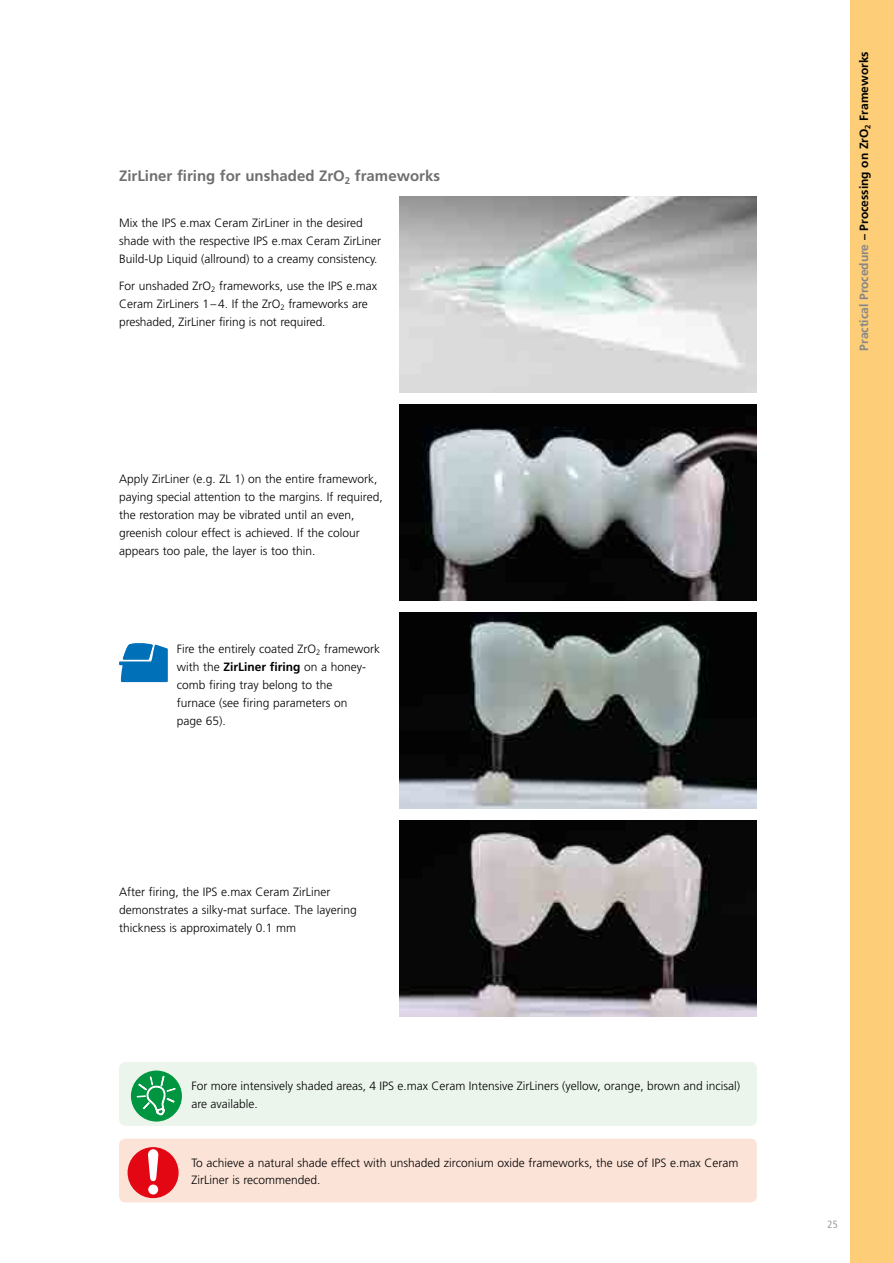
<style>
.page{position:relative;width:893px;height:1263px;background:#fff}
.page>*{position:absolute;margin:0;border:0;box-sizing:border-box;transform-origin:0 0}
.t1{font:700 15px "Frutiger";color:#706f6f}
.t2{font:300 12px/18px "Frutiger";color:#000}
.t3{font:700 12px "Frutiger";color:#000}
.t4{font:condensed 10.5px "Frutiger";color:#9d9d9c}
.s1{font-weight:700}
.s2{color:#878787}
</style>
<div class="page">
<svg style="left:119px;top:643px;width:49px;height:40px;background:#2d8ac5"></svg>
<img style="left:400px;top:196px;width:357px;height:196px">
<img style="left:400px;top:404px;width:357px;height:196px">
<img style="left:400px;top:613px;width:357px;height:195px">
<img style="left:400px;top:821px;width:357px;height:195px">
<div style="left:119px;top:1138px;width:638px;height:64px;background:#fce3d7;border-radius:6px"></div>
<div style="left:128px;top:1147px;width:51px;height:51px;background:#e30613;border-radius:50%"></div>
<div style="left:148px;top:1184px;width:10px;height:10px;background:#fff;border-radius:50%"></div>
<svg style="left:148px;top:1149px;width:11px;height:32px"></svg>
<div style="left:851px;top:0;width:42px;height:1263px;background:#fdce77"></div>
<div style="left:119px;top:1062px;width:638px;height:64px;background:#ebf5ec;border-radius:6px"></div>
<div style="left:131px;top:1070px;width:51px;height:51px;background:#009641;border-radius:50%"></div>
<svg style="left:136px;top:1070px;width:40px;height:69px"></svg>
<p class="t1" style="left:119px;top:167px;width:322px">ZirLiner firing for unshaded ZrO<sub>2</sub> frameworks</p>
<p class="t2" style="left:119px;top:214px;width:264px">Mix the IPS e.max Ceram ZirLiner in the desired shade with the respective IPS e.max Ceram ZirLiner<br>Build-Up Liquid (allround) to a creamy consistency.</p>
<p class="t2" style="left:119px;top:277px;width:260px">For unshaded ZrO<sub>2</sub> frameworks, use the IPS e.max<br>Ceram ZirLiners 1–4. If the ZrO<sub>2</sub> frameworks are preshaded, ZirLiner firing is not required.</p>
<p class="t2" style="left:119px;top:470px;width:265px">Apply ZirLiner (e.g. ZL 1) on the entire framework, paying special attention to the margins. If required, the restoration may be vibrated until an even, greenish colour effect is achieved. If the colour appears too pale, the layer is too thin.</p>
<p class="t2" style="left:177px;top:640px;width:205px">Fire the entirely coated ZrO<sub>2</sub> framework with the <span class="s1">ZirLiner firing</span> on a honey-- comb firing tray belong to the<br>furnace (see firing parameters on<br>page 65).</p>
<p class="t2" style="left:119px;top:883px;width:239px">After firing, the IPS e.max Ceram ZirLiner demonstrates a silky-mat surface. The layering thickness is approximately 0.1 mm</p>
<p class="t2" style="left:191px;top:1077px;width:550px">For more intensively shaded areas, 4 IPS e.max Ceram Intensive ZirLiners (yellow, orange, brown and incisal) are available.</p>
<p class="t2" style="left:191px;top:1155px;width:549px;line-height:16.5px">To achieve a natural shade effect with unshaded zirconium oxide frameworks, the use of IPS e.max Ceram<br>ZirLiner is recommended.</p>
<p class="t3" style="left:857px;top:350px;width:301px;rotate:-90deg"><span class="s2">Practical Procedure</span> – Processing on ZrO<sub>2</sub> Frameworks</p>
<p class="t4" style="left:828px;top:1218px;width:12px">25</p>
</div>
